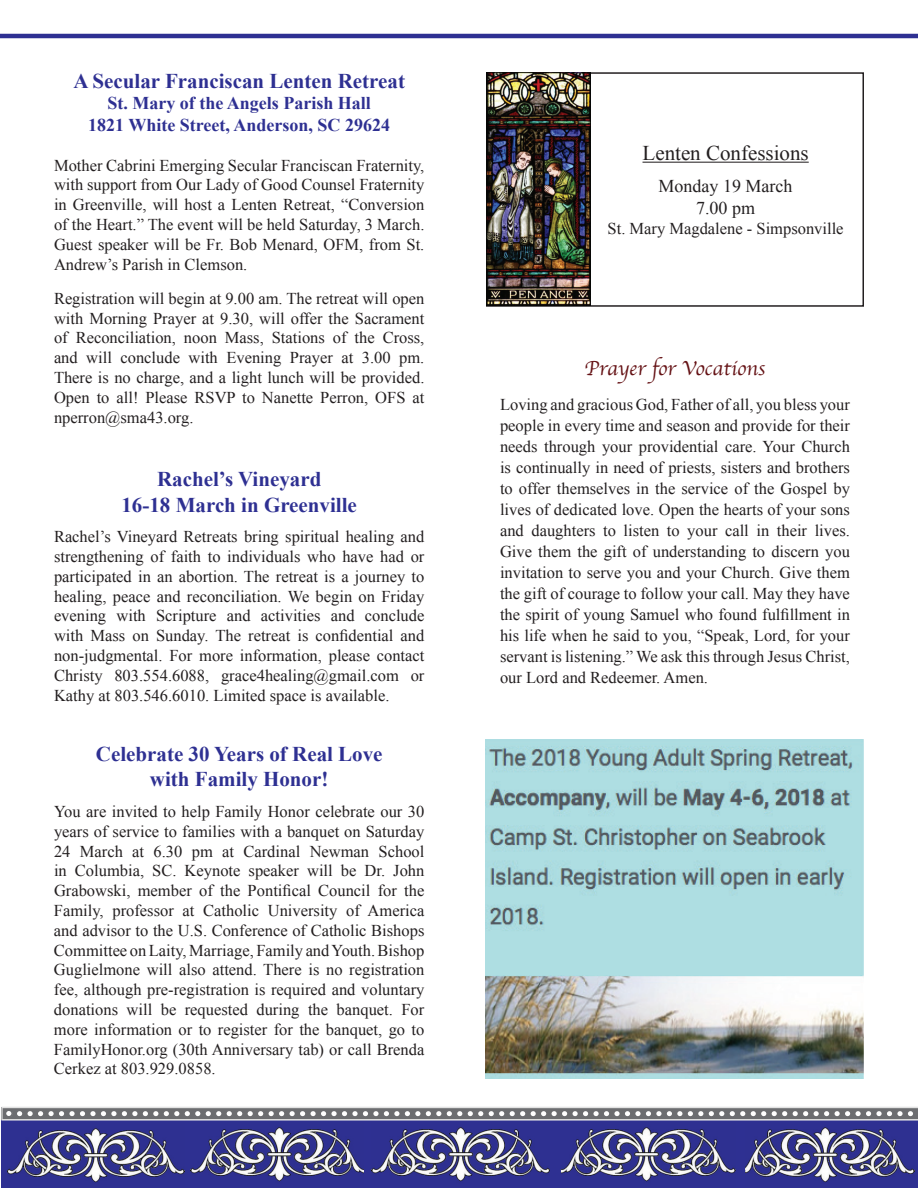
<style>
.page{position:relative;width:918px;height:1188px;background:#fff}
.page>*{position:absolute;margin:0;border:0;box-sizing:border-box;transform-origin:0 0}
.t1{font:700 21px/25.2px "Times New Roman";color:#2e3092;text-align:center}
.t2{font:21px "Apple Chancery";color:#651215}
.t3{font:21px "Times New Roman";color:#231f20}
.t4{font:700 18px/21.6px "Times New Roman";color:#2e3092;text-align:center}
.t5{font:18px/21.6px "Times New Roman";color:#231f20;text-align:center}
.t6{font:16.5px/19.8px "Times New Roman";color:#231f20;text-align:justify}
</style>
<div class="page">
<div style="left:3px;top:1121px;width:915px;height:67px;background:#2e3092"></div>
<img style="left:7px;top:1123px;width:177px;height:65px">
<img style="left:18px;top:1187px;width:167px;height:1px">
<img style="left:190px;top:1123px;width:174px;height:64px">
<img style="left:195px;top:1187px;width:173px;height:1px">
<img style="left:372px;top:1123px;width:178px;height:65px">
<img style="left:560px;top:1123px;width:176px;height:64px">
<img style="left:552px;top:1187px;width:175px;height:1px">
<img style="left:745px;top:1123px;width:169px;height:65px">
<img style="left:735px;top:1187px;width:169px;height:1px">
<svg style="left:1px;top:1107px;width:917px;height:14px;background:#94959a"></svg>
<hr style="left:0;top:34px;width:918px;height:4px;background:#2e3092">
<img style="left:486px;top:739px;width:378px;height:339px">
<hr style="left:643px;top:162px;width:166px;height:1px;background:#231f20">
<div style="left:486px;top:72px;width:378px;height:235px;border:2px solid #231f20"></div>
<img style="left:486px;top:72px;width:104px;height:234px">
<p class="t1" style="left:73px;top:68px;width:333px">A Secular Franciscan Lenten Retreat</p>
<p class="t4" style="left:88px;top:92px;width:303px">St. Mary of the Angels Parish Hall<br>1821 White Street, Anderson, SC 29624</p>
<p class="t6" style="left:54px;top:155px;width:372px">Mother Cabrini Emerging Secular Franciscan Fraternity, with support from Our Lady of Good Counsel Fraternity in Greenville, will host a Lenten Retreat, “Conversion of the Heart.” The event will be held Saturday, 3 March.<br>Guest speaker will be Fr. Bob Menard, OFM, from St.<br>Andrew’s Parish in Clemson.</p>
<p class="t6" style="left:54px;top:288px;width:372px">Registration will begin at 9.00 am. The retreat will open with Morning Prayer at 9.30, will offer the Sacrament of Reconciliation, noon Mass, Stations of the Cross, and will conclude with Evening Prayer at 3.00 pm.<br>There is no charge, and a light lunch will be provided.<br>Open to all! Please RSVP to Nanette Perron, OFS at nperron@sma43.org.</p>
<p class="t1" style="left:121px;top:466px;width:237px">Rachel’s Vineyard<br>16-18 March in Greenville</p>
<p class="t6" style="left:54px;top:527px;width:372px">Rachel’s Vineyard Retreats bring spiritual healing and strengthening of faith to individuals who have had or participated in an abortion. The retreat is a journey to healing, peace and reconciliation. We begin on Friday evening with Scripture and activities and conclude with Mass on Sunday. The retreat is confidential and non-judgmental. For more information, please contact Christy 803.554.6088, grace4healing@gmail.com or Kathy at 803.546.6010. Limited space is available.</p>
<p class="t1" style="left:96px;top:741px;width:288px">Celebrate 30 Years of Real Love with Family Honor!</p>
<p class="t6" style="left:54px;top:801px;width:372px">You are invited to help Family Honor celebrate our 30 years of service to families with a banquet on Saturday 24 March at 6.30 pm at Cardinal Newman School in Columbia, SC. Keynote speaker will be Dr. John Grabowski, member of the Pontifical Council for the Family, professor at Catholic University of America and advisor to the U.S. Conference of Catholic Bishops Committee on Laity, Marriage, Family and Youth. Bishop Guglielmone will also attend. There is no registration fee, although pre-registration is required and voluntary donations will be requested during the banquet. For more information or to register for the banquet, go to FamilyHonor.org (30th Anniversary tab) or call Brenda Cerkez at 803.929.0858.</p>
<p class="t3" style="left:643px;top:139px;width:168px">Lenten Confessions</p>
<p class="t5" style="left:659px;top:175px;width:135px">Monday 19 March<br>7.00 pm</p>
<p class="t6" style="left:608px;top:218px;width:238px">St. Mary Magdalene - Simpsonville</p>
<p class="t2" style="left:585px;top:351px;width:182px">Prayer for Vocations</p>
<p class="t6" style="left:500px;top:394px;width:351px;line-height:21px">Loving and gracious God, Father of all, you bless your people in every time and season and provide for their needs through your providential care. Your Church is continually in need of priests, sisters and brothers to offer themselves in the service of the Gospel by lives of dedicated love. Open the hearts of your sons and daughters to listen to your call in their lives.<br>Give them the gift of understanding to discern you invitation to serve you and your Church. Give them the gift of courage to follow your call. May they have the spirit of young Samuel who found fulfillment in his life when he said to you, “Speak, Lord, for your servant is listening.” We ask this through Jesus Christ, our Lord and Redeemer. Amen.</p>
</div>
